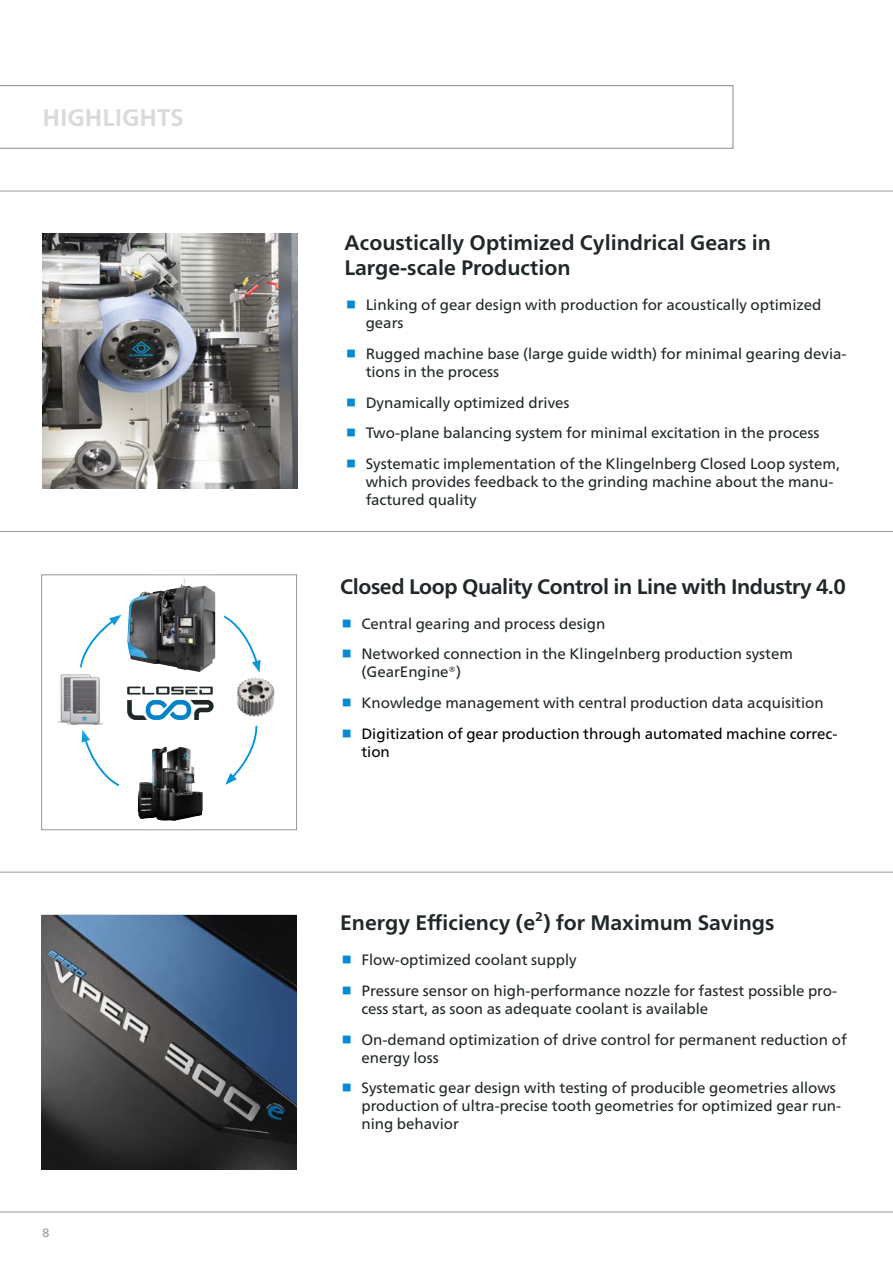
<style>
.page{position:relative;width:893px;height:1263px;background:#fff}
.page>*{position:absolute;margin:0;border:0;box-sizing:border-box;transform-origin:0 0}
.t1{font:700 24px "Frutiger Neue LTW1 G";color:#dadada}
.t2{font:700 21px/25.2px "Frutiger Neue LTW1 G";color:#202729}
.t3{font:700 21px "Frutiger Neue LTW1 G";letter-spacing:-.02em;color:#202729}
.t4{font:15px/30.8px "Frutiger Neue LTW1 G";color:#202729}
.t5{font:15px/18px "Frutiger Neue LTW1 G";color:#000}
.t6{font:12px "Frutiger Neue LTW1 G";color:#91989c}
</style>
<div class="page">
<img style="left:43px;top:234px;width:254px;height:255px">
<hr style="left:0;top:1211px;width:893px;height:1px;background:#91989c">
<svg style="left:0;top:85px;width:733px;height:64px"></svg>
<hr style="left:0;top:191px;width:893px;height:1px;background:#91989c">
<hr style="left:0;top:531px;width:893px;height:1px;background:#91989c">
<hr style="left:0;top:872px;width:893px;height:1px;background:#91989c">
<img style="left:42px;top:915px;width:255px;height:254px">
<svg style="left:84px;top:627px;width:20px;height:27px"></svg>
<svg style="left:87px;top:747px;width:31px;height:39px"></svg>
<div style="left:47px;top:654px;width:76px;height:93px;background:#fff;opacity:.5"></div>
<div style="left:104px;top:559px;width:135px;height:135px;background:#fff"></div>
<img style="left:128px;top:578px;width:87px;height:36px">
<div style="left:118px;top:728px;width:104px;height:112px;background:#fff"></div>
<img style="left:138px;top:785px;width:54px;height:36px">
<div style="left:117px;top:677px;width:106px;height:53px;background:#fff"></div>
<svg style="left:127px;top:614px;width:171px;height:171px"></svg>
<h1 class="t1" style="left:43px;top:103px;width:143px">HIGHLIGHTS</h1>
<p class="t6" style="left:43px;top:1226px;width:8px">8</p>
<h2 class="t2" style="left:344px;top:230px;width:428px">Acoustically Optimized Cylindrical Gears in<br>Large-scale Production</h2>
<p class="t4" style="left:366px;top:296px;width:457px;line-height:18px">Linking of gear design with production for acoustically optimized gears</p>
<p class="t4" style="left:366px;top:344px;width:482px;line-height:18px">Rugged machine base (large guide width) for minimal gearing devia&shy;tions in the process</p>
<p class="t4" style="left:366px;top:387px;width:476px">Dynamically optimized drives<br>Two-plane balancing system for minimal excitation in the process<br>Systematic implementation of the Klingelnberg Closed Loop system,</p>
<p class="t4" style="left:366px;top:473px;width:469px;line-height:18px">which provides feedback to the grinding machine about the manu&shy;factured quality</p>
<h2 class="t3" style="left:340px;top:574px;width:507px">Closed Loop Quality Control in Line with Industry 4.0</h2>
<p class="t4" style="left:361px;top:608px;width:433px">Central gearing and process design<br>Networked connection in the Klingelnberg production system</p>
<p class="t4" style="left:361px;top:657px;width:464px">(GearEngine®)<br>Knowledge management with central production data acquisition</p>
<p class="t5" style="left:361px;top:724px;width:477px">Digitization of gear production through automated machine correc&shy;tion</p>
<h2 class="t2" style="left:340px;top:910px;width:436px">Energy Efficiency (e²) for Maximum Savings</h2>
<p class="t4" style="left:361px;top:944px;width:477px">Flow-optimized coolant supply<br>Pressure sensor on high-performance nozzle for fastest possible pro-</p>
<p class="t4" style="left:361px;top:993px;width:487px">cess start, as soon as adequate coolant is available<br>On-demand optimization of drive control for permanent reduction of</p>
<p class="t4" style="left:361px;top:1042px;width:476px">energy loss<br>Systematic gear design with testing of producible geometries allows</p>
<p class="t4" style="left:361px;top:1097px;width:481px;line-height:18px">production of ultra-precise tooth geometries for optimized gear run&shy;ning behavior</p>
</div>
